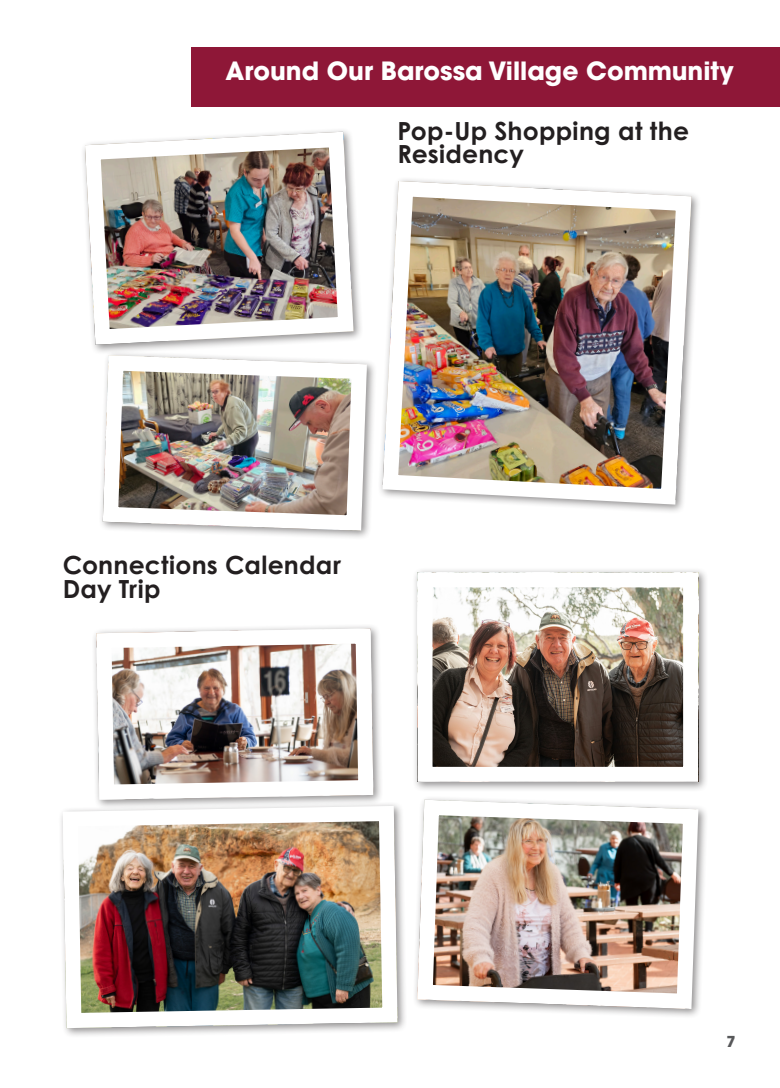
<style>
.page{position:relative;width:780px;height:1088px;background:#fff}
.page>*{position:absolute;margin:0;border:0;box-sizing:border-box;transform-origin:0 0}
.t1{font:700 25px/23.8px "Century Gothic Pro";letter-spacing:.01em;color:#231f20}
.t2{font:700 25px "ITC Avant Garde Pro";color:#fff}
.t3{font:700 15px "ITC Avant Garde Pro";color:#57585a}
</style>
<div class="page">
<div style="left:192px;top:47px;width:588px;height:60px;background:#8e1737"></div>
<div style="left:412px;top:567px;width:296px;height:225px;background:#231f20;opacity:.5"></div>
<img style="left:433px;top:588px;width:249px;height:178px">
<div style="left:417px;top:572px;width:281px;height:210px;border:15px solid #fff"></div>
<img style="left:83px;top:130px;width:278px;height:218px">
<div style="left:377px;top:176px;width:324px;height:338px;background:#231f20;opacity:.5"></div>
<img style="left:382px;top:181px;width:309px;height:319px">
<div style="left:383px;top:181px;width:308px;height:323px;border:15px solid #fff;border-radius:15px"></div>
<img style="left:95px;top:347px;width:279px;height:191px">
<img style="left:415px;top:798px;width:291px;height:218px">
<img style="left:94px;top:626px;width:287px;height:172px">
<img style="left:61px;top:798px;width:344px;height:238px">
<p class="t2" style="left:225px;top:54px;width:509px">Around Our Barossa Village Community</p>
<p class="t1" style="left:397px;top:118px;width:293px">Pop-Up Shopping at the<br>Residency</p>
<p class="t1" style="left:63px;top:553px;width:280px">Connections Calendar<br>Day Trip</p>
<p class="t3" style="left:726px;top:1031px;width:11px">7</p>
</div>
